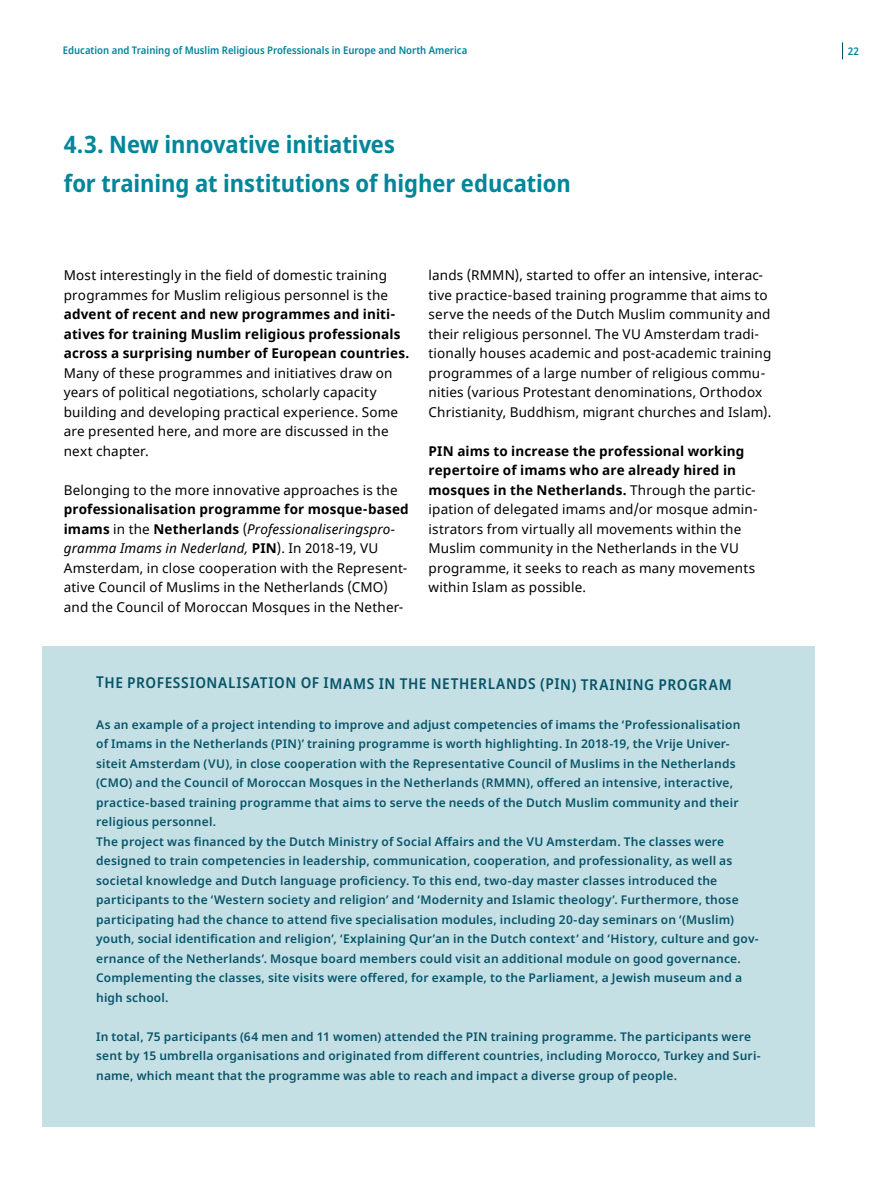
<style>
.page{position:relative;width:893px;height:1191px;background:#fff}
.page>*{position:absolute;margin:0;border:0;box-sizing:border-box;transform-origin:0 0}
.t1{font:700 semi-condensed 24px/39px "Noto Sans";letter-spacing:-.005em;color:#00869a}
.Zwischenheads{font:600 semi-condensed 15px "Noto Sans";letter-spacing:.035em;color:#085468}
.t2{font:13.5px/19.5px "Noto Sans";letter-spacing:.015em;color:#000}
.t3{font:600 12px/19.5px "Noto Sans";letter-spacing:.015em;color:#085468}
.t4{font:600 semi-condensed 10.5px "Noto Sans";color:#00869a}
.s1{font-weight:700}
.s2{font-style:italic}
</style>
<div class="page">
<svg style="left:842px;top:42px;width:1px;height:17px"></svg>
<div style="left:42px;top:646px;width:773px;height:481px;background:#c4e0e5"></div>
<p class="t4" style="left:63px;top:42px;width:406px">Education and Training of Muslim Religious Professionals in Europe and North America</p>
<p class="t4" style="left:848px;top:43px;width:13px">22</p>
<h2 class="t1" style="left:64px;top:126px;width:509px">4.3. New innovative initiatives<br>for training at institutions of higher education</h2>
<p class="t2" style="left:64px;top:266px;width:347px">Most interestingly in the field of domestic training programmes for Muslim religious personnel is the <span class="s1">advent of recent and new programmes and initi&shy;atives for training Muslim religious professionals across a surprising number of European countries.<br></span>Many of these programmes and initiatives draw on years of political negotiations, scholarly capacity building and developing practical experience. Some are presented here, and more are discussed in the next chapter.</p>
<p class="t2" style="left:64px;top:480px;width:347px">Belonging to the more innovative approaches is the <span class="s1">professionalisation programme for mosque-based imams</span> in the <span class="s1">Netherlands</span> (<span class="s2">Professionaliseringspro&shy;gramma Imams in Nederland,</span> <span class="s1">PIN</span>). In 2018-19, VU Amsterdam, in close cooperation with the Represent&shy;ative Council of Muslims in the Netherlands (CMO) and the Council of Moroccan Mosques in the Nether-</p>
<p class="t2" style="left:429px;top:266px;width:344px">lands (RMMN), started to offer an intensive, interac&shy;tive practice-based training programme that aims to serve the needs of the Dutch Muslim community and their religious personnel. The VU Amsterdam tradi&shy;tionally houses academic and post-academic training programmes of a large number of religious commu&shy;nities (various Protestant denominations, Orthodox Christianity, Buddhism, migrant churches and Islam).</p>
<p class="t2" style="left:429px;top:441px;width:331px"><span class="s1">PIN aims to increase the professional working repertoire of imams who are already hired in mosques in the Netherlands.</span> Through the partic&shy;ipation of delegated imams and/or mosque admin&shy;istrators from virtually all movements within the Muslim community in the Netherlands in the VU programme, it seeks to reach as many movements within Islam as possible.</p>
<p class="Zwischenheads" style="left:96px;top:673px;width:637px">THE PROFESSIONALISATION OF IMAMS IN THE NETHERLANDS (PIN) TRAINING PROGRAM</p>
<p class="t3" style="left:96px;top:715px;width:646px">As an example of a project intending to improve and adjust competencies of imams the ‘Professionalisation of Imams in the Netherlands (PIN)’ training programme is worth highlighting. In 2018-19, the Vrije Univer&shy;siteit Amsterdam (VU), in close cooperation with the Representative Council of Muslims in the Netherlands (CMO) and the Council of Moroccan Mosques in the Netherlands (RMMN), offered an intensive, interactive, practice-based training programme that aims to serve the needs of the Dutch Muslim community and their religious personnel.</p>
<p class="t3" style="left:96px;top:832px;width:664px">The project was financed by the Dutch Ministry of Social Affairs and the VU Amsterdam. The classes were designed to train competencies in leadership, communication, cooperation, and professionality, as well as societal knowledge and Dutch language proficiency. To this end, two-day master classes introduced the participants to the ‘Western society and religion’ and ‘Modernity and Islamic theology’. Furthermore, those participating had the chance to attend five specialisation modules, including 20-day seminars on ‘(Muslim) youth, social identification and religion’, ‘Explaining Qur’an in the Dutch context’ and ‘History, culture and gov&shy;ernance of the Netherlands’. Mosque board members could visit an additional module on good governance.<br>Complementing the classes, site visits were offered, for example, to the Parliament, a Jewish museum and a high school.</p>
<p class="t3" style="left:96px;top:1027px;width:666px">In total, 75 participants (64 men and 11 women) attended the PIN training programme. The participants were sent by 15 umbrella organisations and originated from different countries, including Morocco, Turkey and Suri&shy;name, which meant that the programme was able to reach and impact a diverse group of people.</p>
</div>
